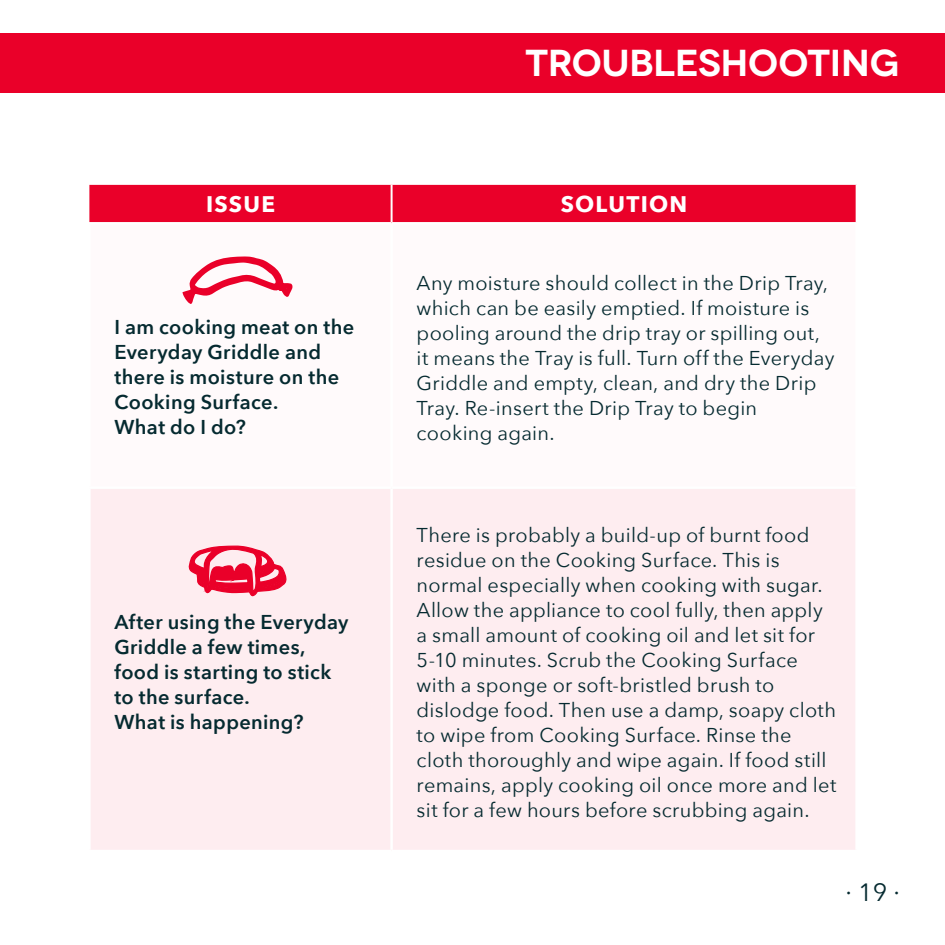
<style>
.page{position:relative;width:945px;height:945px;background:#fff}
.page>*{position:absolute;margin:0;border:0;box-sizing:border-box;transform-origin:0 0}
.t1{font:600 37.5px "Novecentowide";letter-spacing:-.01em;color:#fff}
.t2{font:25px "Avenir Next";color:#052a30}
.t3{font:700 22.5px "Avenir Next";letter-spacing:.055em;color:#fff}
.t4{font:20px/25px "Avenir Next";letter-spacing:.015em;color:#052a30}
.t5{font:600 20px/25px "Avenir Next";letter-spacing:.02em;color:#052a30}
</style>
<div class="page">
<div style="left:0;top:34px;width:945px;height:59px;background:#ea0029"></div>
<div style="left:89px;top:185px;width:767px;height:37px;background:#ea0029"></div>
<div style="left:91px;top:489px;width:764px;height:361px;background:#feedf0"></div>
<hr style="left:390px;top:489px;width:3px;height:361px;background:#fff">
<hr style="left:391px;top:185px;width:2px;height:37px;background:#fff">
<svg style="left:182px;top:256px;width:111px;height:48px"></svg>
<svg style="left:172px;top:545px;width:115px;height:53px;background:#f58397"></svg>
<h1 class="t1" style="left:525px;top:40px;width:376px">TROUBLESHOOTING</h1>
<p class="t3" style="left:206px;top:185px;width:70px">ISSUE</p>
<p class="t3" style="left:561px;top:185px;width:128px">SOLUTION</p>
<p class="t5" style="left:114px;top:314px;width:241px">I am cooking meat on the<br>Everyday Griddle and there is moisture on the<br>Cooking Surface.<br>What do I do?</p>
<p class="t5" style="left:114px;top:609px;width:236px">After using the Everyday<br>Griddle a few times, food is starting to stick to the surface.<br>What is happening?</p>
<p class="t4" style="left:417px;top:270px;width:419px">Any moisture should collect in the Drip Tray, which can be easily emptied. If moisture is pooling around the drip tray or spilling out, it means the Tray is full. Turn off the Everyday Griddle and empty, clean, and dry the Drip Tray. Re-insert the Drip Tray to begin cooking again.</p>
<p class="t4" style="left:417px;top:522px;width:421px">There is probably a build-up of burnt food residue on the Cooking Surface. This is normal especially when cooking with sugar.<br>Allow the appliance to cool fully, then apply a small amount of cooking oil and let sit for 5-10 minutes. Scrub the Cooking Surface with a sponge or soft-bristled brush to dislodge food. Then use a damp, soapy cloth to wipe from Cooking Surface. Rinse the cloth thoroughly and wipe again. If food still remains, apply cooking oil once more and let sit for a few hours before scrubbing again.</p>
<p class="t2" style="left:846px;top:872px;width:56px">∙ 19 ∙</p>
</div>
